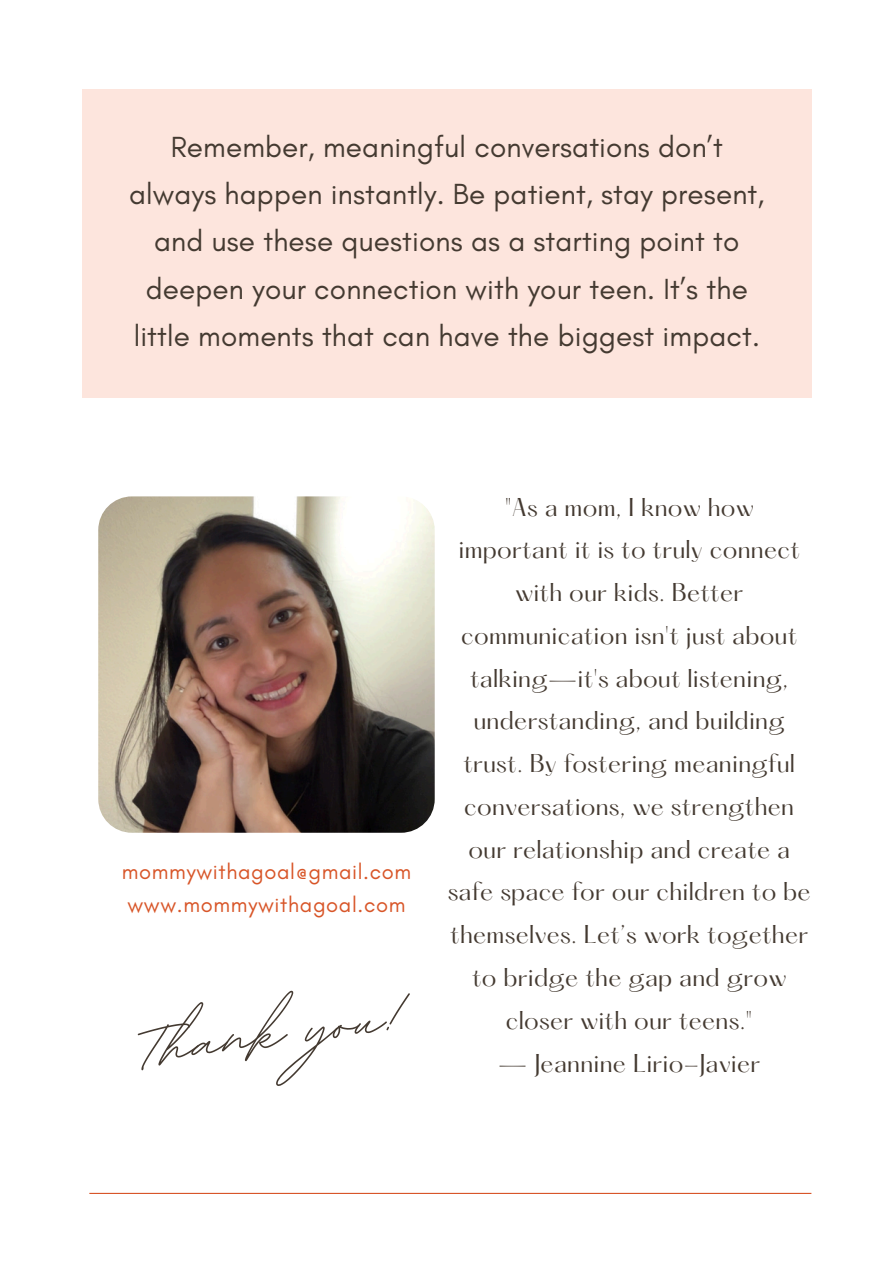
<style>
.page{position:relative;width:894px;height:1264px;background:#fff}
.page>*{position:absolute;margin:0;border:0;box-sizing:border-box;transform-origin:0 0}
.t1{font:700 100.8px "BD Script";color:#443a31}
.t2{font:29.7px/47.2px "Glacial Indifference";letter-spacing:.005em;color:#443a31;text-align:center}
.t3{font:22.5px/42.8px "Hatton";letter-spacing:.01em;color:#443a31;text-align:center}
.t4{font:21.9px "Glacial Indifference";letter-spacing:.03em;color:#d85528}
</style>
<div class="page">
<div style="left:82px;top:89px;width:729px;height:308px;background:#fde5dd"></div>
<img style="left:98px;top:496px;width:336px;height:336px;border-radius:34px">
<hr style="left:89px;top:1192px;width:722px;height:1px;background:#d85528">
<p class="t2" style="left:129px;top:123px;width:636px">Remember, meaningful conversations don’t always happen instantly. Be patient, stay present, and use these questions as a starting point to deepen your connection with your teen. It’s the little moments that can have the biggest impact.</p>
<h1 class="t4" style="left:122px;top:858px;width:291px">mommywithagoal@gmail.com</h1>
<p class="t4" style="left:127px;top:891px;width:279px">www.mommywithagoal.com</p>
<p class="t1" style="left:128px;top:982px;width:264px;rotate:-7deg">Thank you!</p>
<p class="t3" style="left:447px;top:488px;width:364px">"As a mom, I know how important it is to truly connect with our kids. Better communication isn't just about talking—it's about listening, understanding, and building trust. By fostering meaningful conversations, we strengthen our relationship and create a safe space for our children to be themselves. Let’s work together to bridge the gap and grow closer with our teens."</p>
<p class="t3" style="left:498px;top:1043px;width:263px">— Jeannine Lirio-Javier</p>
</div>
